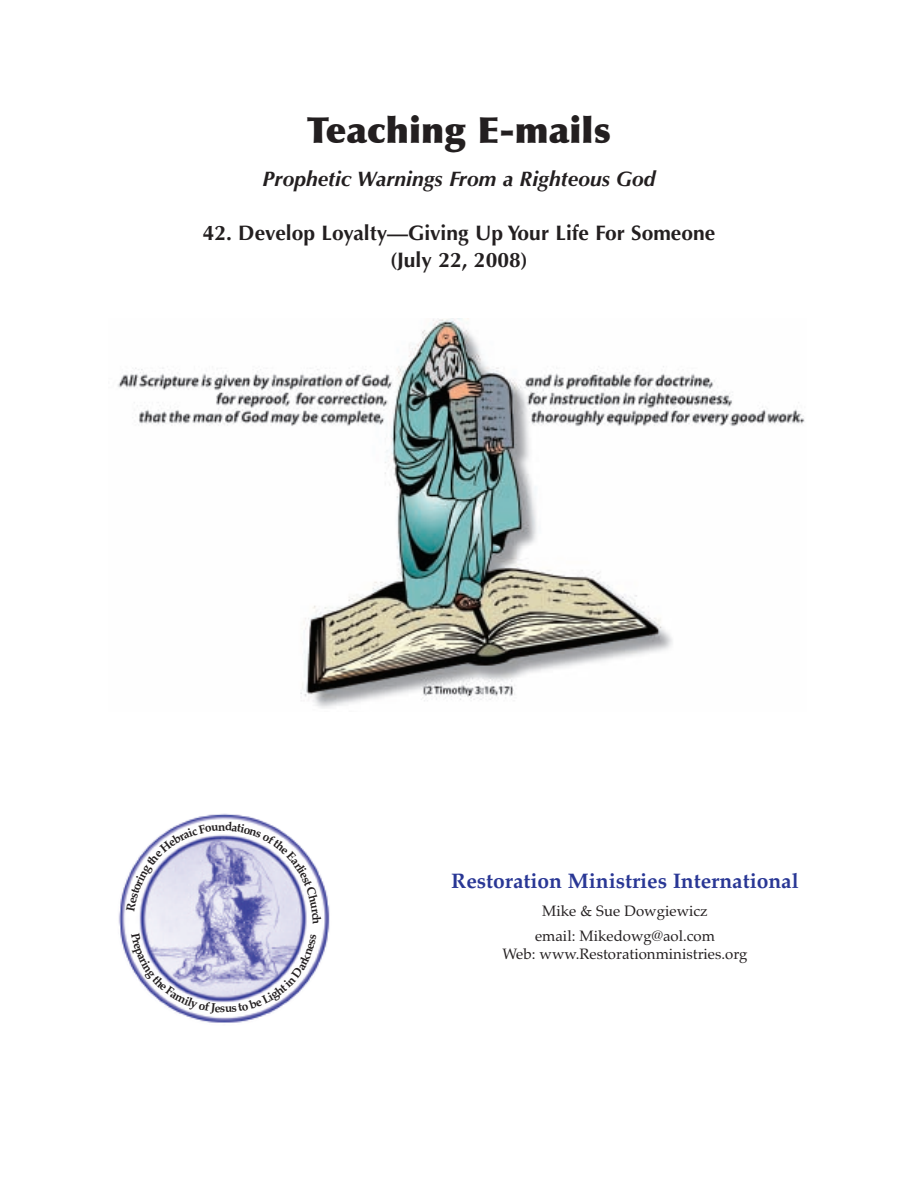
<style>
.page{position:relative;width:918px;height:1188px;background:#fff}
.page>*{position:absolute;margin:0;border:0;box-sizing:border-box;transform-origin:0 0}
.t1{font:900 36px "Optima";color:#231f20}
.t2{font:700 21px/27px "Optima";color:#231f20;text-align:center}
.t3{font:700 21px "Palatino";color:#293795}
.t4{font:italic 700 21px "Optima";color:#231f20}
.t5{font:15px/24.3px "Palatino";color:#231f20;text-align:center}
</style>
<div class="page">
<img style="left:118px;top:318px;width:687px;height:391px">
<img style="left:117px;top:813px;width:214px;height:213px;border-radius:50%">
<svg style="left:131px;top:932px;width:186px;height:82px"></svg>
<svg style="left:126px;top:822px;width:196px;height:102px"></svg>
<h1 class="t1" style="left:307px;top:108px;width:305px">Teaching E-mails</h1>
<h2 class="t4" style="left:262px;top:167px;width:395px">Prophetic Warnings From a Righteous God</h2>
<h2 class="t2" style="left:203px;top:220px;width:514px">42. Develop Loyalty—Giving Up Your Life For Someone (July 22, 2008)</h2>
<h2 class="t3" style="left:451px;top:869px;width:349px">Restoration Ministries International</h2>
<p class="t5" style="left:535px;top:899px;width:181px">Mike &amp; Sue Dowgiewicz email: Mikedowg@aol.com</p>
<p class="t5" style="left:503px;top:941px;width:246px">Web: www.Restorationministries.org</p>
</div>
